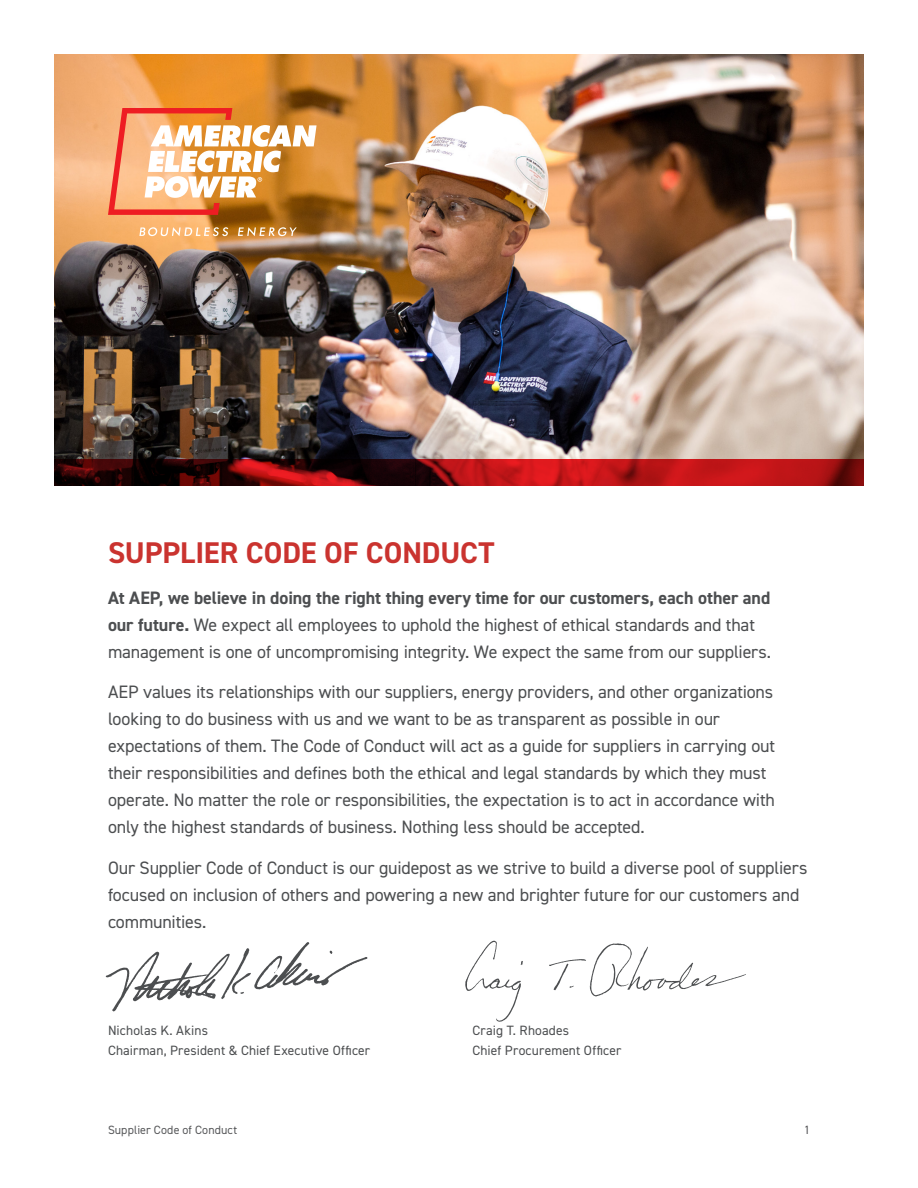
<style>
.page{position:relative;width:918px;height:1188px;background:#fff}
.page>*{position:absolute;margin:0;border:0;box-sizing:border-box;transform-origin:0 0}
.t1{font:700 30px "DIN2014";letter-spacing:-.005em;color:#ca332f}
.t2{font:18px/27px "DIN2014";letter-spacing:-.01em;color:#4c4e50}
.t3{font:13.5px/19.5px "DIN2014";letter-spacing:.01em;color:#4c4e50}
.t4{font:12px "DIN2014";letter-spacing:.01em;color:#57585a}
.s1{font-weight:700}
</style>
<div class="page">
<img style="left:54px;top:54px;width:810px;height:405px">
<svg style="left:54px;top:459px;width:810px;height:27px;background:#7f0d0f"></svg>
<svg style="left:139px;top:227px;width:89px;height:9px"></svg>
<svg style="left:238px;top:227px;width:59px;height:9px"></svg>
<svg style="left:108px;top:108px;width:209px;height:107px"></svg>
<img style="left:105px;top:942px;width:263px;height:70px">
<img style="left:465px;top:940px;width:281px;height:82px">
<p class="t1" style="left:108px;top:533px;width:388px">SUPPLIER CODE OF CONDUCT</p>
<p class="t2" style="left:108px;top:584px;width:665px"><span class="s1">At AEP, we believe in doing the right thing every time for our customers, each other and our future.</span> We expect all employees to uphold the highest of ethical standards and that management is one of uncompromising integrity. We expect the same from our suppliers.</p>
<p class="t2" style="left:108px;top:678px;width:669px">AEP values its relationships with our suppliers, energy providers, and other organizations looking to do business with us and we want to be as transparent as possible in our expectations of them. The Code of Conduct will act as a guide for suppliers in carrying out their responsibilities and defines both the ethical and legal standards by which they must operate. No matter the role or responsibilities, the expectation is to act in accordance with only the highest standards of business. Nothing less should be accepted.</p>
<p class="t2" style="left:108px;top:854px;width:701px">Our Supplier Code of Conduct is our guidepost as we strive to build a diverse pool of suppliers focused on inclusion of others and powering a new and brighter future for our customers and communities.</p>
<p class="t3" style="left:108px;top:1020px;width:264px">Nicholas K. Akins<br>Chairman, President &amp; Chief Executive Officer</p>
<p class="t3" style="left:472px;top:1020px;width:98px">Craig T. Rhoades</p>
<p class="t3" style="left:472px;top:1040px;width:150px">Chief Procurement Officer</p>
<p class="t4" style="left:108px;top:1122px;width:131px">Supplier Code of Conduct</p>
<p class="t4" style="left:804px;top:1122px;width:7px">1</p>
</div>
